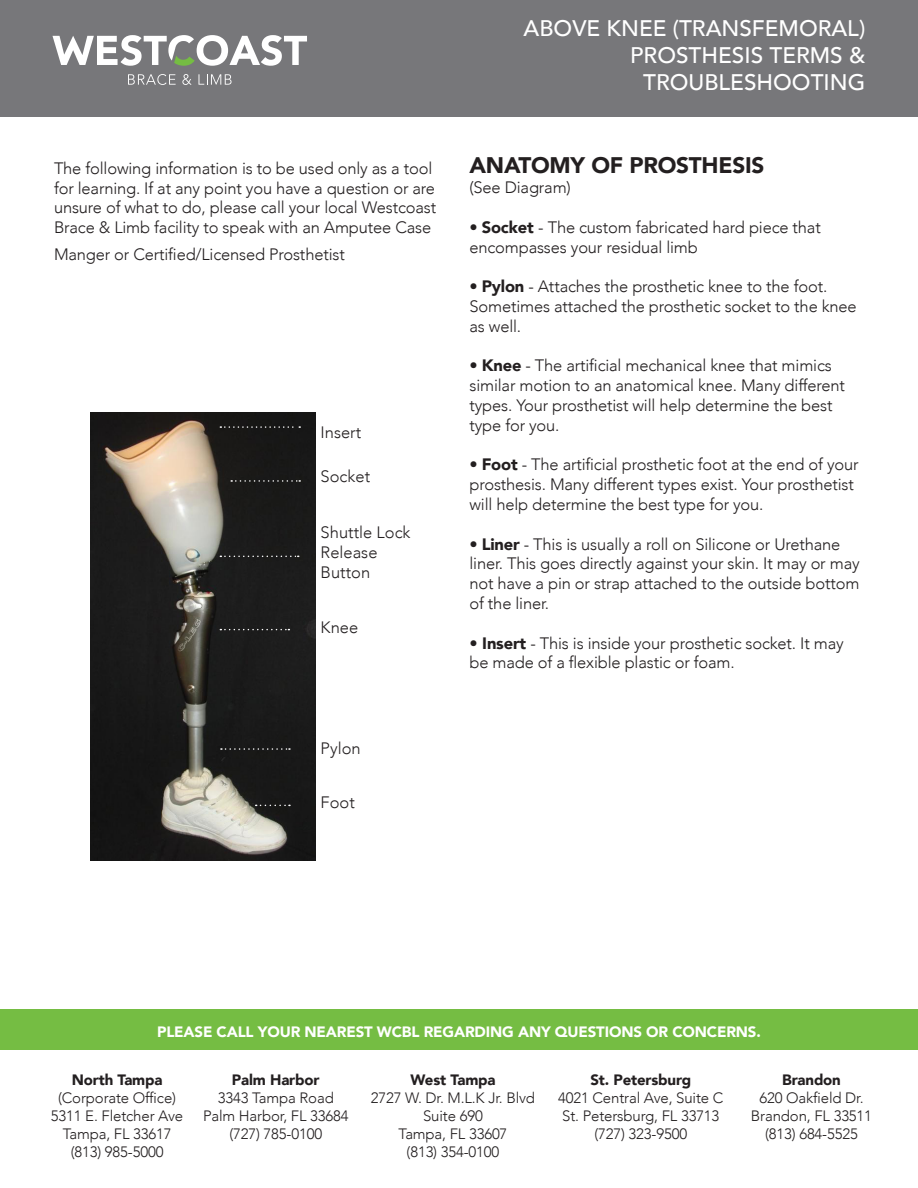
<style>
.page{position:relative;width:918px;height:1188px;background:#fff}
.page>*{position:absolute;margin:0;border:0;box-sizing:border-box;transform-origin:0 0}
.t1{font:500 22.5px/27px "Avenir";color:#fff;text-align:right}
.t2{font:900 22.5px "Avenir";letter-spacing:-.01em;color:#231f20}
.t3{font:300 16.5px/19.8px "Avenir";letter-spacing:-.01em;color:#231f20}
.t4{font:300 15px "Avenir";letter-spacing:-.01em;color:#231f20}
.t5{font:900 15px "Avenir";letter-spacing:-.01em;color:#fff}
.t6{font:900 15px "Avenir";letter-spacing:-.01em;color:#231f20}
.s1{font-weight:900}
</style>
<div class="page">
<div style="left:0;top:1010px;width:918px;height:40px;background:#75bd43"></div>
<div style="left:0;top:0;width:918px;height:117px;background:#77777a"></div>
<svg style="left:128px;top:74px;width:48px;height:11px"></svg>
<svg style="left:182px;top:74px;width:10px;height:11px"></svg>
<svg style="left:199px;top:74px;width:33px;height:11px"></svg>
<svg style="left:52px;top:35px;width:255px;height:31px"></svg>
<img style="left:91px;top:413px;width:225px;height:447px">
<svg style="left:220px;top:426px;width:80px;height:2px"></svg>
<svg style="left:231px;top:480px;width:69px;height:2px"></svg>
<svg style="left:220px;top:556px;width:79px;height:1px"></svg>
<svg style="left:221px;top:748px;width:69px;height:2px"></svg>
<svg style="left:256px;top:805px;width:34px;height:1px"></svg>
<svg style="left:220px;top:629px;width:69px;height:1px"></svg>
<p class="t3" style="left:54px;top:158px;width:384px">The following information is to be used only as a tool for learning. If at any point you have a question or are unsure of what to do, please call your local Westcoast Brace &amp; Limb facility to speak with an Amputee Case</p>
<p class="t3" style="left:54px;top:245px;width:292px">Manger or Certified/Licensed Prosthetist</p>
<p class="t3" style="left:321px;top:422px;width:42px">Insert</p>
<p class="t3" style="left:321px;top:466px;width:51px">Socket</p>
<p class="t3" style="left:321px;top:522px;width:91px">Shuttle Lock</p>
<p class="t3" style="left:321px;top:542px;width:58px">Release<br>Button</p>
<p class="t3" style="left:321px;top:618px;width:39px">Knee</p>
<p class="t3" style="left:321px;top:738px;width:42px">Pylon</p>
<p class="t3" style="left:321px;top:792px;width:36px">Foot</p>
<p class="t1" style="left:524px;top:14px;width:343px">ABOVE KNEE (TRANSFEMORAL)<br>PROSTHESIS TERMS &amp;</p>
<p class="t1" style="left:643px;top:68px;width:224px">TROUBLESHOOTING</p>
<p class="t2" style="left:470px;top:146px;width:296px">ANATOMY OF PROSTHESIS</p>
<p class="t3" style="left:470px;top:178px;width:103px">(See Diagram)</p>
<p class="t3" style="left:470px;top:217px;width:353px">• <span class="s1">Socket</span> - The custom fabricated hard piece that encompasses your residual limb</p>
<p class="t3" style="left:470px;top:277px;width:389px">• <span class="s1">Pylon</span> - Attaches the prosthetic knee to the foot.<br>Sometimes attached the prosthetic socket to the knee as well.</p>
<p class="t3" style="left:470px;top:356px;width:377px">• <span class="s1">Knee</span> - The artificial mechanical knee that mimics similar motion to an anatomical knee. Many different types. Your prosthetist will help determine the best type for you.</p>
<p class="t3" style="left:470px;top:455px;width:391px">• <span class="s1">Foot</span> - The artificial prosthetic foot at the end of your prosthesis. Many different types exist. Your prosthetist will help determine the best type for you.</p>
<p class="t3" style="left:470px;top:534px;width:392px">• <span class="s1">Liner</span> - This is usually a roll on Silicone or Urethane liner. This goes directly against your skin. It may or may not have a pin or strap attached to the outside bottom of the liner.</p>
<p class="t3" style="left:470px;top:633px;width:376px">• <span class="s1">Insert</span> - This is inside your prosthetic socket. It may be made of a flexible plastic or foam.</p>
<p class="t5" style="left:157px;top:1019px;width:605px">PLEASE CALL YOUR NEAREST WCBL REGARDING ANY QUESTIONS OR CONCERNS.</p>
<p class="t6" style="left:72px;top:1067px;width:92px">North Tampa</p>
<p class="t4" style="left:58px;top:1089px;width:119px">(Corporate Office)</p>
<p class="t4" style="left:51px;top:1107px;width:134px">5311 E. Fletcher Ave</p>
<p class="t4" style="left:63px;top:1125px;width:110px">Tampa, FL 33617</p>
<p class="t4" style="left:71px;top:1143px;width:94px">(813) 985-5000</p>
<p class="t6" style="left:232px;top:1067px;width:89px">Palm Harbor</p>
<p class="t4" style="left:218px;top:1089px;width:118px">3343 Tampa Road</p>
<p class="t4" style="left:203px;top:1107px;width:147px">Palm Harbor, FL 33684</p>
<p class="t4" style="left:229px;top:1125px;width:94px">(727) 785-0100</p>
<p class="t6" style="left:410px;top:1067px;width:87px">West Tampa</p>
<p class="t4" style="left:371px;top:1089px;width:166px">2727 W. Dr. M.L.K Jr. Blvd</p>
<p class="t4" style="left:423px;top:1107px;width:61px">Suite 690</p>
<p class="t4" style="left:399px;top:1125px;width:110px">Tampa, FL 33607</p>
<p class="t4" style="left:407px;top:1143px;width:94px">(813) 354-0100</p>
<p class="t6" style="left:590px;top:1067px;width:102px">St. Petersburg</p>
<p class="t4" style="left:558px;top:1089px;width:167px">4021 Central Ave, Suite C</p>
<p class="t4" style="left:562px;top:1107px;width:159px">St. Petersburg, FL 33713</p>
<p class="t4" style="left:594px;top:1125px;width:94px">(727) 323-9500</p>
<p class="t6" style="left:782px;top:1067px;width:60px">Brandon</p>
<p class="t4" style="left:759px;top:1089px;width:106px">620 Oakfield Dr.</p>
<p class="t4" style="left:751px;top:1107px;width:123px">Brandon, FL 33511</p>
<p class="t4" style="left:765px;top:1125px;width:94px">(813) 684-5525</p>
</div>
